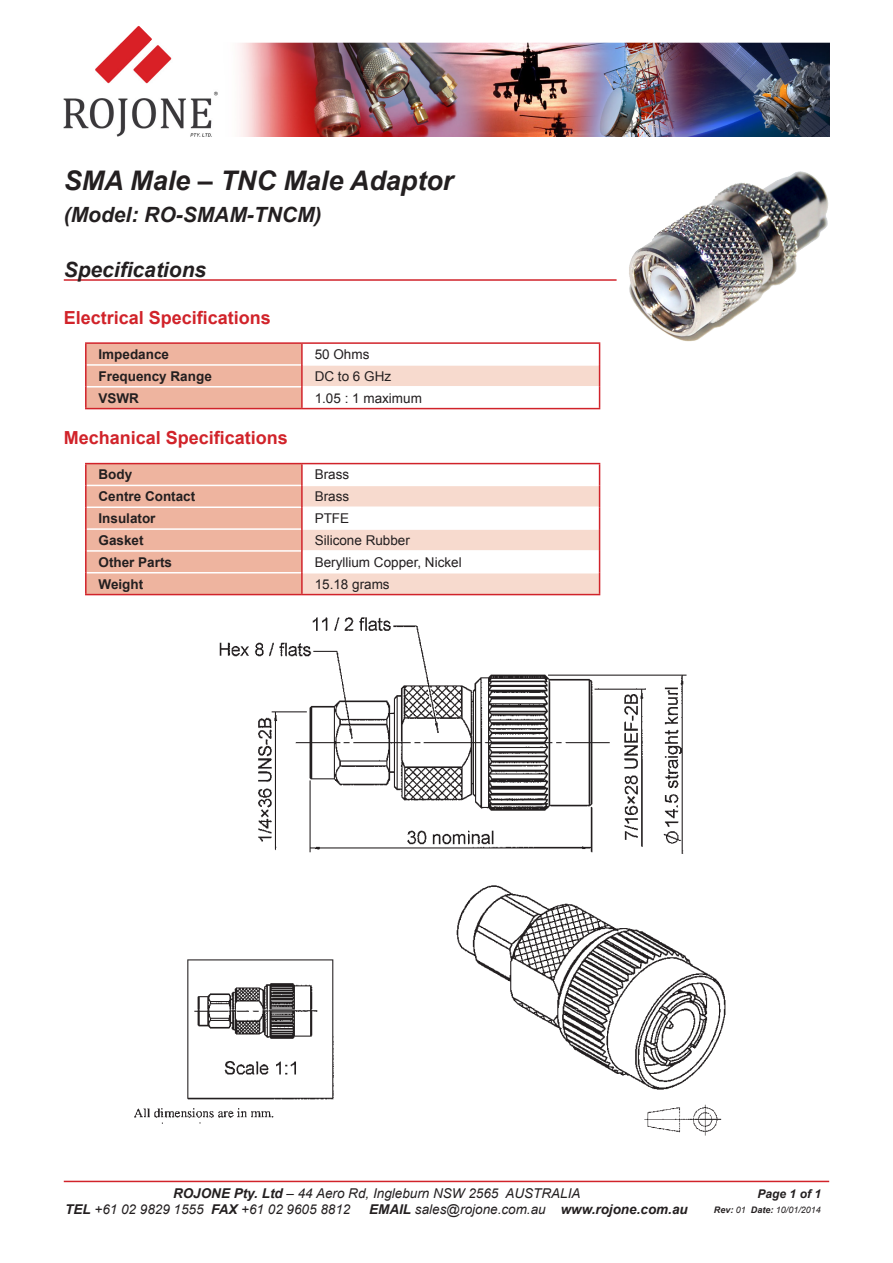
<style>
.page{position:relative;width:893px;height:1263px;background:#fff}
.page>*{position:absolute;margin:0;border:0;box-sizing:border-box;transform-origin:0 0}
.Spec_Sheet_Main_Titl{font:italic 700 27px "Arial";color:#231f20}
.Spec_Sheet_Main_Titl-2{font:italic 700 21px "Arial";color:#231f20}
.Spec_Sheet_Header_2{font:italic 700 21px "Arial";color:#231f20}
.Spec_Sheet_Header_2-2{font:700 18px "Arial";color:#d1232a}
.t1{font:13.5px "Arial";color:#231f20}
.t2{font:italic 13.5px/16.2px "Arial";color:#231f20}
.t3{font:700 13.5px "Arial";color:#231f20}
.t4{font:italic 700 13.5px "Arial";color:#231f20}
.t5{font:italic 700 12px "Arial";color:#231f20}
.t6{font:italic 9px "Arial";color:#231f20}
.s1{font-weight:700}
.s2{font-weight:400}
</style>
<div class="page">
<hr style="left:64px;top:1181px;width:765px;height:1px;background:#d1232a">
<img style="left:64px;top:26px;width:765px;height:110px">
<hr style="left:64px;top:279px;width:553px;height:2px;background:#d1232a">
<svg style="left:87px;top:344px;width:513px;height:64px"></svg>
<hr style="left:85px;top:342px;width:217px;height:2px;background:#d1232a">
<hr style="left:85px;top:344px;width:2px;height:21px;background:#d1232a">
<hr style="left:302px;top:342px;width:298px;height:2px;background:#d1232a">
<hr style="left:85px;top:365px;width:2px;height:22px;background:#d1232a">
<hr style="left:85px;top:387px;width:2px;height:21px;background:#d1232a">
<hr style="left:85px;top:408px;width:217px;height:1px;background:#d1232a">
<hr style="left:302px;top:408px;width:298px;height:1px;background:#d1232a">
<svg style="left:87px;top:464px;width:513px;height:130px"></svg>
<hr style="left:85px;top:463px;width:217px;height:1px;background:#d1232a">
<hr style="left:85px;top:464px;width:2px;height:21px;background:#d1232a">
<hr style="left:302px;top:463px;width:298px;height:1px;background:#d1232a">
<hr style="left:85px;top:485px;width:2px;height:22px;background:#d1232a">
<hr style="left:85px;top:507px;width:2px;height:22px;background:#d1232a">
<hr style="left:85px;top:529px;width:2px;height:22px;background:#d1232a">
<hr style="left:85px;top:551px;width:2px;height:22px;background:#d1232a">
<hr style="left:85px;top:573px;width:2px;height:21px;background:#d1232a">
<hr style="left:85px;top:594px;width:217px;height:1px;background:#d1232a">
<hr style="left:302px;top:594px;width:298px;height:1px;background:#d1232a">
<img style="left:219px;top:617px;width:468px;height:237px">
<img style="left:134px;top:885px;width:592px;height:251px">
<img style="left:629px;top:171px;width:200px;height:171px">
<p class="Spec_Sheet_Main_Titl" style="left:64px;top:162px;width:391px">SMA Male – TNC Male Adaptor</p>
<p class="Spec_Sheet_Main_Titl-2" style="left:64px;top:201px;width:259px">(Model: RO-SMAM-TNCM)</p>
<p class="Spec_Sheet_Header_2" style="left:64px;top:256px;width:144px">Specifications</p>
<p class="Spec_Sheet_Header_2-2" style="left:64px;top:305px;width:209px">Electrical Specifications</p>
<p class="t3" style="left:99px;top:345px;width:72px">Impedance</p>
<p class="t1" style="left:315px;top:345px;width:56px">50 Ohms</p>
<p class="t3" style="left:99px;top:367px;width:115px">Frequency Range</p>
<p class="t1" style="left:315px;top:367px;width:78px">DC to 6 GHz</p>
<p class="t3" style="left:99px;top:389px;width:42px">VSWR</p>
<p class="t1" style="left:315px;top:389px;width:109px">1.05 : 1 maximum</p>
<p class="Spec_Sheet_Header_2-2" style="left:64px;top:426px;width:226px">Mechanical Specifications</p>
<p class="t3" style="left:99px;top:466px;width:35px">Body</p>
<p class="t1" style="left:315px;top:466px;width:36px">Brass</p>
<p class="t3" style="left:99px;top:487px;width:98px">Centre Contact</p>
<p class="t1" style="left:315px;top:488px;width:36px">Brass</p>
<p class="t3" style="left:99px;top:509px;width:59px">Insulator</p>
<p class="t1" style="left:315px;top:509px;width:36px">PTFE</p>
<p class="t3" style="left:99px;top:531px;width:47px">Gasket</p>
<p class="t1" style="left:315px;top:531px;width:97px">Silicone Rubber</p>
<p class="t3" style="left:99px;top:553px;width:75px">Other Parts</p>
<p class="t1" style="left:315px;top:553px;width:149px">Beryllium Copper, Nickel</p>
<p class="t3" style="left:99px;top:575px;width:46px">Weight</p>
<p class="t1" style="left:315px;top:575px;width:77px">15.18 grams</p>
<p class="t2" style="left:65px;top:1185px;width:517px;text-indent:108px"><span class="s1">ROJONE Pty. Ltd</span> – 44 Aero Rd, Ingleburn NSW 2565 AUSTRALIA<br><span class="s1">TEL</span> +61 02 9829 1555 <span class="s1">FAX</span> +61 02 9605 8812</p>
<p class="t4" style="left:369px;top:1200px;width:320px">EMAIL <span class="s2">sales@rojone.com.au</span> www.rojone.com.au</p>
<p class="t5" style="left:758px;top:1186px;width:65px">Page 1 of 1</p>
<p class="t6" style="left:714px;top:1204px;width:109px"><span class="s1">Rev:</span> 01 <span class="s1">Date:</span> 10/01/2014</p>
</div>
